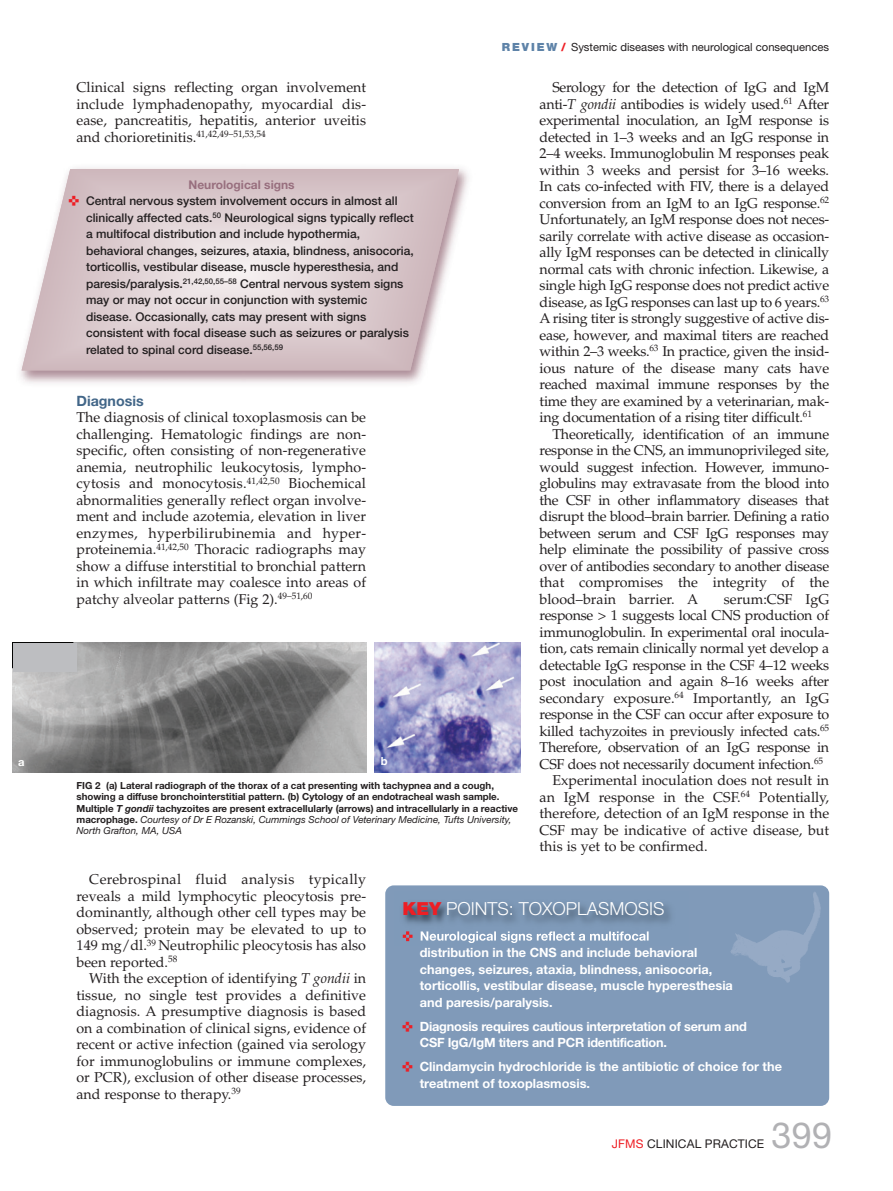
<style>
.page{position:relative;width:893px;height:1191px;background:#fff}
.page>*{position:absolute;margin:0;border:0;box-sizing:border-box;transform-origin:0 0}
.t1{font:36px "Helvetica Neue";color:#b1b1b4}
.t2{font:300 18px "Helvetica Neue";color:#fff}
.t3{font:14.25px/16.5px "Palatino";color:#231f20;text-align:justify}
.t4{font:14.25px "Palatino";letter-spacing:-.02em;color:#231f20}
.t5{font:700 14.25px "Helvetica Neue";color:#426688}
.t6{font:700 12.75px/16.5px "Helvetica Neue";color:#fff}
.t7{font:500 12px "Helvetica Neue";color:#231f20}
.t8{font:12px "Helvetica Neue";letter-spacing:.01em;color:#231f20}
.t9{font:700 12px "Helvetica Neue";color:#986f7e}
.t10{font:11.25px "Helvetica Neue";color:#231f20}
.t11{font:700 11.25px "Helvetica Neue";color:#fff}
.t12{font:700 9.75px/11.2px "Helvetica Neue";color:#231f20}
.s1{font-weight:900;color:#5e83a8}
.s2{font-weight:900;color:#ee1e24}
.s3{font-style:italic}
.s4{color:#ee1e24}
.s5{font-family:"Helvetica Neue Bold TT";font-weight:400}
.s6{font-weight:400;font-style:italic}
</style>
<div class="page">
<div style="left:385px;top:885px;width:444px;height:221px;background:#809ab9;border-radius:9px"></div>
<img style="left:20px;top:168px;width:448px;height:215px">
<svg style="left:22px;top:169px;width:437px;height:201px;background:#ddced1"></svg>
<img style="left:13px;top:643px;width:353px;height:129px">
<img style="left:374px;top:643px;width:146px;height:129px">
<img style="left:402px;top:904px;width:269px;height:38px">
<svg style="left:403px;top:931px;width:9px;height:10px"></svg>
<img style="left:421px;top:931px;width:111px;height:12px">
<img style="left:731px;top:892px;width:90px;height:91px">
<div style="left:13px;top:643px;width:64px;height:28px;background:#bdbec1"></div>
<p class="t10" style="left:502px;top:43px;width:329px"><span class="s1">R E V I E W</span> <span class="s2">/</span> Systemic diseases with neurological consequences</p>
<p class="t3" style="left:540px;top:81px;width:291px;text-indent:13px">Serology for the detection of IgG and IgM anti-<span class="s3">T gondii</span> antibodies is widely used.<sup>61</sup> After experimental inoculation, an IgM response is detected in 1–3 weeks and an IgG response in 2–4 weeks. Immunoglobulin M responses peak within 3 weeks and persist for 3–16 weeks.<br>In cats co-infected with FIV, there is a delayed conversion from an IgM to an IgG response.<sup>62<br></sup>Unfortunately, an IgM response does not neces&shy;sarily correlate with active disease as occasion&shy;ally IgM responses can be detected in clinically normal cats with chronic infection. Likewise, a single high IgG response does not predict active disease, as IgG responses can last up to 6 years.<sup>63<br></sup>A rising titer is strongly suggestive of active dis&shy;ease, however, and maximal titers are reached within 2–3 weeks.<sup>63</sup> In practice, given the insid&shy;ious nature of the disease many cats have reached maximal immune responses by the time they are examined by a veterinarian, mak&shy;ing documentation of a rising titer difficult.<sup>61</sup></p>
<p class="t3" style="left:540px;top:427px;width:291px;text-indent:13px">Theoretically, identification of an immune response in the CNS, an immunoprivileged site, would suggest infection. However, immuno - globulins may extravasate from the blood into the CSF in other inflammatory diseases that disrupt the blood–brain barrier. Defining a ratio between serum and CSF IgG responses may help eliminate the possibility of passive cross over of antibodies secondary to another disease that compromises the integrity of the blood–brain barrier. A</p>
<p class="t3" style="left:77px;top:81px;width:291px">Clinical signs reflecting organ involvement include lymphadenopathy, myocardial dis&shy;ease, pancreatitis, hepatitis, anterior uveitis and chorioretinitis.<sup>41,42,49–51,53,54</sup></p>
<p class="t9" style="left:189px;top:180px;width:108px">Neurological signs</p>
<p class="t7" style="left:69px;top:197px;width:330px"><span class="s4">✜</span> Central nervous system involvement occurs in almost all</p>
<p class="t7" style="left:86px;top:213px;width:329px">clinically affected cats.<sup>50</sup> Neurological signs typically reflect</p>
<p class="t7" style="left:86px;top:230px;width:276px">a multifocal distribution and include hypothermia,</p>
<p class="t7" style="left:86px;top:246px;width:329px">behavioral changes, seizures, ataxia, blindness, anisocoria,</p>
<p class="t7" style="left:86px;top:263px;width:314px">torticollis, vestibular disease, muscle hyperesthesia, and</p>
<p class="t7" style="left:86px;top:279px;width:319px">paresis/paralysis.<sup>21,42,50,55–58</sup> Central nervous system signs</p>
<p class="t7" style="left:86px;top:296px;width:283px">may or may not occur in conjunction with systemic</p>
<p class="t7" style="left:86px;top:312px;width:282px">disease. Occasionally, cats may present with signs</p>
<p class="t7" style="left:86px;top:329px;width:325px">consistent with focal disease such as seizures or paralysis</p>
<p class="t7" style="left:86px;top:345px;width:199px">related to spinal cord disease.<sup>55,56,59</sup></p>
<p class="t5" style="left:77px;top:395px;width:69px">Diagnosis</p>
<p class="t3" style="left:77px;top:411px;width:291px">The diagnosis of clinical toxoplasmosis can be challenging. Hematologic findings are non&shy;specific, often consisting of non-regenerative anemia, neutrophilic leukocytosis, lympho - cytosis and monocytosis.<sup>41,42,50</sup> Biochemical abnormalities generally reflect organ involve&shy;ment and include azotemia, elevation in liver enzymes, hyperbilirubinemia and hyper - proteinemia.<sup>41,42,50</sup> Thoracic radiographs may show a diffuse interstitial to bronchial pattern in which infiltrate may coalesce into areas of patchy alveolar patterns (Fig 2).<sup>49–51,60</sup></p>
<p class="t3" style="left:724px;top:592px;width:107px">serum:CSF IgG</p>
<p class="t4" style="left:540px;top:610px;width:291px">response &gt; 1 suggests local CNS production of</p>
<p class="t4" style="left:540px;top:626px;width:291px">immunoglobulin. In experimental oral inocula-</p>
<p class="t4" style="left:540px;top:643px;width:291px">tion, cats remain clinically normal yet develop a</p>
<p class="t4" style="left:540px;top:659px;width:291px">detectable IgG response in the CSF 4–12 weeks</p>
<p class="t4" style="left:540px;top:676px;width:291px">post inoculation and again 8–16 weeks after</p>
<p class="t3" style="left:540px;top:691px;width:291px">secondary exposure.<sup>64</sup> Importantly, an IgG</p>
<p class="t4" style="left:540px;top:709px;width:291px">response in the CSF can occur after exposure to</p>
<p class="t4" style="left:540px;top:725px;width:291px">killed tachyzoites in previously infected cats.<sup>65</sup></p>
<p class="t4" style="left:540px;top:742px;width:291px">Therefore, observation of an IgG response in</p>
<p class="t4" style="left:540px;top:758px;width:285px">CSF does not necessarily document infection.<sup>65</sup></p>
<p class="t3" style="left:552px;top:774px;width:278px">Experimental inoculation does not result in</p>
<p class="t3" style="left:540px;top:790px;width:291px">an IgM response in the CSF.<sup>64</sup> Potentially,</p>
<p class="t3" style="left:540px;top:807px;width:291px">therefore, detection of an IgM response in the</p>
<p class="t3" style="left:540px;top:823px;width:291px">CSF may be indicative of active disease, but</p>
<p class="t3" style="left:540px;top:840px;width:169px">this is yet to be confirmed.</p>
<p class="t11" style="left:18px;top:757px;width:8px">a</p>
<p class="t11" style="left:381px;top:757px;width:8px">b</p>
<p class="t12" style="left:77px;top:781px;width:443px">FIG 2 (a) Lateral radiograph of the thorax of a cat presenting with tachypnea and a cough, showing a diffuse bronchointerstitial pattern. (b) Cytology of an endotracheal wash sample.<br>Multiple <span class="s3">T gondii</span> tachyzoites are present extracellularly (arrows) and intracellularly in a reactive macrophage<span class="s5">.</span> <span class="s6">Courtesy of Dr E Rozanski, Cummings School of Veterinary Medicine, Tufts University, North Grafton, MA, USA</span></p>
<p class="t3" style="left:77px;top:873px;width:291px;text-indent:13px">Cerebrospinal fluid analysis typically reveals a mild lymphocytic pleocytosis pre&shy;dominantly, although other cell types may be observed; protein may be elevated to up to 149 mg/dl.<sup>39</sup> Neutrophilic pleocytosis has also been reported.<sup>58</sup></p>
<p class="t3" style="left:77px;top:972px;width:291px;text-indent:13px">With the exception of identifying <span class="s3">T gondii</span> in tissue, no single test provides a definitive diagnosis. A presumptive diagnosis is based on a combination of clinical signs, evidence of recent or active infection (gained via serology for immunoglobulins or immune complexes, or PCR), exclusion of other disease processes, and response to therapy.<sup>39</sup></p>
<p class="t2" style="left:402px;top:901px;width:264px"><span class="s2">KEY</span> POINTS: TOXOPLASMOSIS</p>
<p class="t6" style="left:420px;top:945px;width:315px">distribution in the CNS and include behavioral changes, seizures, ataxia, blindness, anisocoria, torticollis, vestibular disease, muscle hyperesthesia and paresis/paralysis.</p>
<p class="t6" style="left:420px;top:1019px;width:328px;text-indent:-17px"><span class="s4">✜</span> Diagnosis requires cautious interpretation of serum and<br>CSF IgG/IgM titers and PCR identification.</p>
<p class="t6" style="left:420px;top:1059px;width:364px;text-indent:-17px"><span class="s4">✜</span> Clindamycin hydrochloride is the antibiotic of choice for the treatment of toxoplasmosis.</p>
<p class="t8" style="left:612px;top:1139px;width:154px"><span class="s4">JFMS</span> CLINICAL PRACTICE</p>
<h1 class="t1" style="left:771px;top:1122px;width:62px">399</h1>
</div>
